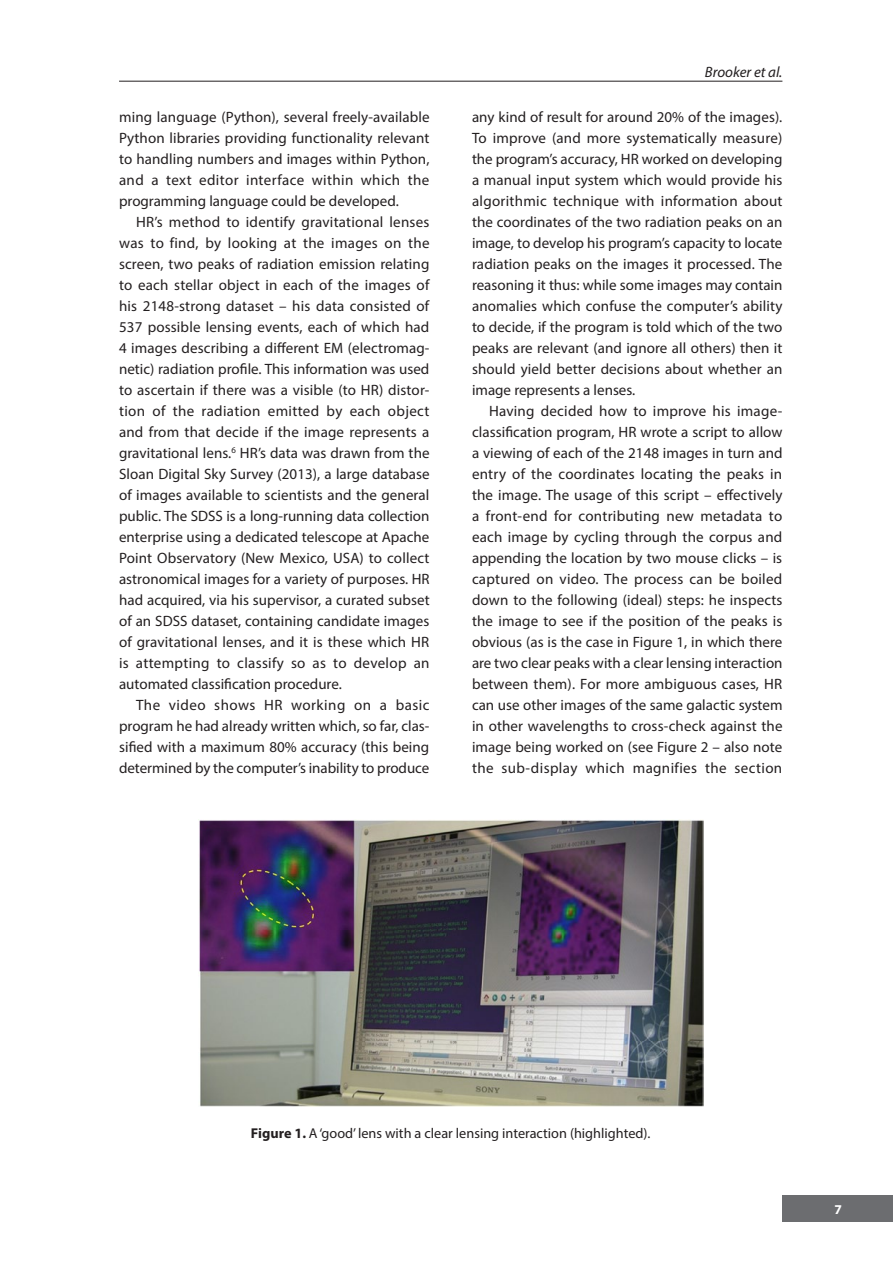
<style>
.page{position:relative;width:893px;height:1263px;background:#fff}
.page>*{position:absolute;margin:0;border:0;box-sizing:border-box;transform-origin:0 0}
.leipis{font:15px/21px "Myriad Pro";color:#231f20;text-align:justify}
.t1{font:italic 15px "Myriad Pro";color:#231f20}
.kuvateksti{font:14.25px "Myriad Pro";color:#231f20}
.t2{font:700 13.5px "Myriad Pro";color:#fff}
.s1{font-weight:700}
</style>
<div class="page">
<div style="left:782px;top:1195px;width:111px;height:27px;background:#6c6d70"></div>
<hr style="left:119px;top:81px;width:663px;height:1px;background:#231f20">
<img style="left:198px;top:819px;width:505px;height:287px">
<p class="leipis" style="left:119px;top:106px;width:312px">ming language (Python), several freely-available Python libraries providing functionality relevant to handling numbers and images within Python, and a text editor interface within which the programming language could be developed.</p>
<p class="leipis" style="left:119px;top:211px;width:312px;text-indent:17px">HR’s method to identify gravitational lenses was to find, by looking at the images on the screen, two peaks of radiation emission relating to each stellar object in each of the images of his 2148-strong dataset – his data consisted of 537 possible lensing events, each of which had 4 images describing a different EM (electromag&shy;netic) radiation profile. This information was used to ascertain if there was a visible (to HR) distor&shy;tion of the radiation emitted by each object and from that decide if the image represents a gravitational lens.<sup>6</sup> HR’s data was drawn from the Sloan Digital Sky Survey (2013), a large database of images available to scientists and the general public. The SDSS is a long-running data collection enterprise using a dedicated telescope at Apache Point Observatory (New Mexico, USA) to collect astronomical images for a variety of purposes. HR had acquired, via his supervisor, a curated subset of an SDSS dataset, containing candidate images of gravitational lenses, and it is these which HR is attempting to classify so as to develop an automated classification procedure.</p>
<p class="leipis" style="left:119px;top:694px;width:312px;text-indent:17px">The video shows HR working on a basic program he had already written which, so far, clas&shy;sified with a maximum 80% accuracy (this being determined by the computer’s inability to produce</p>
<p class="t1" style="left:705px;top:63px;width:79px">Brooker et al.</p>
<p class="leipis" style="left:472px;top:106px;width:312px">any kind of result for around 20% of the images).<br>To improve (and more systematically measure) the program’s accuracy, HR worked on developing a manual input system which would provide his algorithmic technique with information about the coordinates of the two radiation peaks on an image, to develop his program’s capacity to locate radiation peaks on the images it processed. The reasoning it thus: while some images may contain anomalies which confuse the computer’s ability to decide, if the program is told which of the two peaks are relevant (and ignore all others) then it should yield better decisions about whether an image represents a lenses.</p>
<p class="leipis" style="left:472px;top:400px;width:312px;text-indent:17px">Having decided how to improve his image&shy;classification program, HR wrote a script to allow a viewing of each of the 2148 images in turn and entry of the coordinates locating the peaks in the image. The usage of this script – effectively a front-end for contributing new metadata to each image by cycling through the corpus and appending the location by two mouse clicks – is captured on video. The process can be boiled down to the following (ideal) steps: he inspects the image to see if the position of the peaks is obvious (as is the case in Figure 1, in which there are two clear peaks with a clear lensing interaction between them). For more ambiguous cases, HR can use other images of the same galactic system in other wavelengths to cross-check against the image being worked on (see Figure 2 – also note the sub-display which magnifies the section</p>
<p class="kuvateksti" style="left:251px;top:1124px;width:401px"><span class="s1">Figure 1.</span> A ‘good’ lens with a clear lensing interaction (highlighted).</p>
<p class="t2" style="left:835px;top:1200px;width:9px">7</p>
</div>
